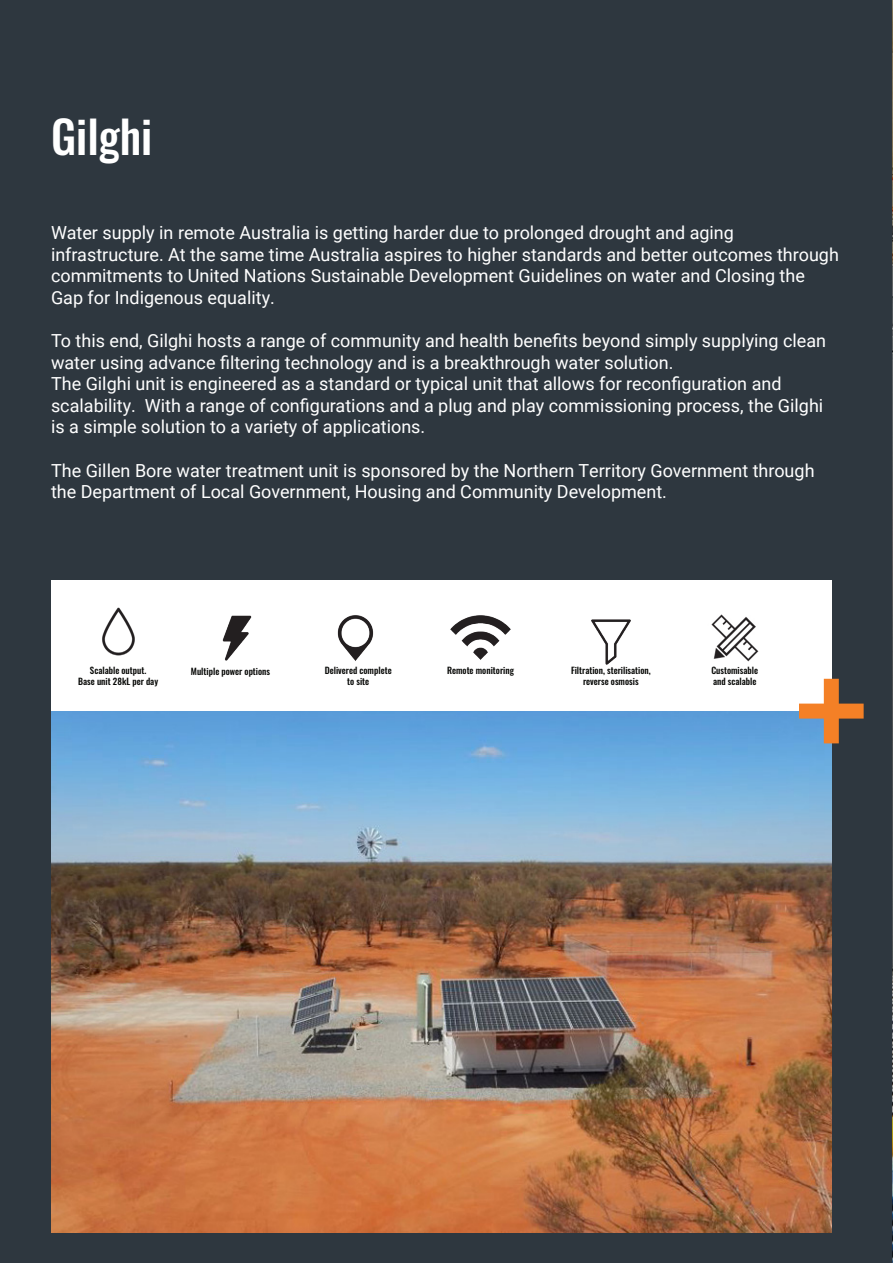
<style>
.page{position:relative;width:893px;height:1263px;background:#2e373f}
.page>*{position:absolute;margin:0;border:0;box-sizing:border-box;transform-origin:0 0}
.t1{font:500 45px "Oswald";color:#fff}
.t2{font:18px/21.6px "Roboto";color:#fff}
.t3{font:500 9px/10.8px "Oswald";color:#040503;text-align:center}
</style>
<div class="page">
<div style="left:51px;top:580px;width:780px;height:159px;background:#fff"></div>
<img style="left:51px;top:711px;width:780px;height:522px">
<svg style="left:799px;top:679px;width:65px;height:64px"></svg>
<img style="left:102px;top:607px;width:33px;height:49px">
<img style="left:222px;top:615px;width:30px;height:46px">
<img style="left:337px;top:615px;width:37px;height:46px">
<img style="left:450px;top:615px;width:61px;height:45px">
<img style="left:591px;top:619px;width:40px;height:46px">
<img style="left:711px;top:614px;width:48px;height:48px">
<img style="left:892px;top:0;width:1px;height:1263px">
<h2 class="t1" style="left:51px;top:113px;width:103px">Gilghi</h2>
<p class="t2" style="left:51px;top:221px;width:789px">Water supply in remote Australia is getting harder due to prolonged drought and aging infrastructure. At the same time Australia aspires to higher standards and better outcomes through commitments to United Nations Sustainable Development Guidelines on water and Closing the Gap for Indigenous equality.</p>
<p class="t2" style="left:51px;top:329px;width:777px">To this end, Gilghi hosts a range of community and health benefits beyond simply supplying clean water using advance filtering technology and is a breakthrough water solution.</p>
<p class="t2" style="left:51px;top:372px;width:774px">The Gilghi unit is engineered as a standard or typical unit that allows for reconfiguration and scalability. With a range of configurations and a plug and play commissioning process, the Gilghi is a simple solution to a variety of applications.</p>
<p class="t2" style="left:51px;top:459px;width:765px">The Gillen Bore water treatment unit is sponsored by the Northern Territory Government through the Department of Local Government, Housing and Community Development.</p>
<h2 class="t3" style="left:78px;top:666px;width:82px">Scalable output.<br>Base unit 28kL per day</h2>
<h2 class="t3" style="left:191px;top:666px;width:81px">Multiple power options</h2>
<h2 class="t3" style="left:325px;top:666px;width:68px">Delivered complete to site</h2>
<h2 class="t3" style="left:447px;top:666px;width:68px">Remote monitoring</h2>
<h2 class="t3" style="left:571px;top:666px;width:81px">Filtration, sterilisation, reverse osmosis</h2>
<h2 class="t3" style="left:711px;top:666px;width:48px;text-align:left">Customisable and scalable</h2>
</div>
